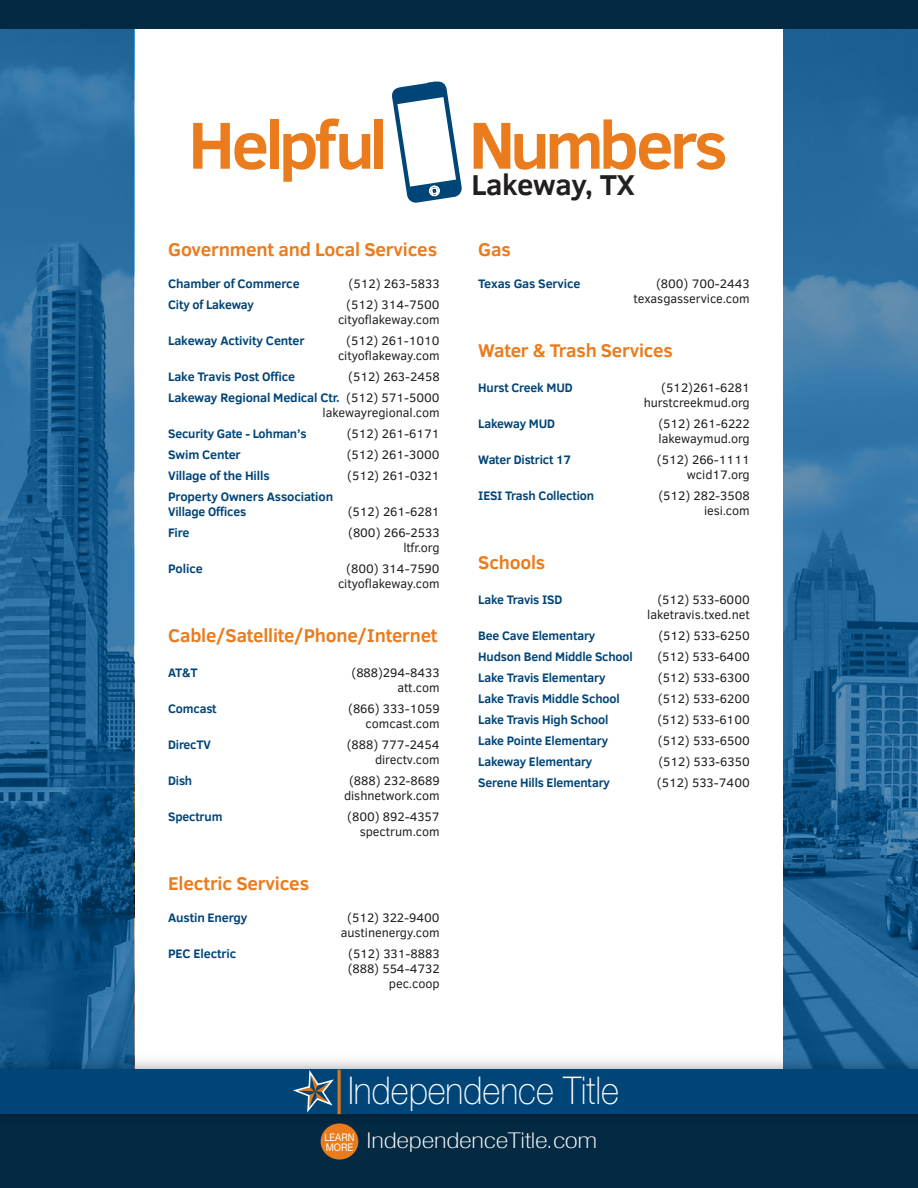
<style>
.page{position:relative;width:918px;height:1188px;background:#fff}
.page>*{position:absolute;margin:0;border:0;box-sizing:border-box;transform-origin:0 0}
.t1{font:700 67.65px "Clear Sans";letter-spacing:-.06em;color:#ea7c1d}
.t2{font:100 38.4px "Helvetica Neue";color:#fff;scale:.9 1}
.t3{font:700 29.4px "Clear Sans";letter-spacing:-.01em;color:#231f20}
.t4{font:100 condensed 21.75px "Helvetica Neue";letter-spacing:-.005em;color:#fff;scale:1.4 1}
.t5{font:700 18.9px "Clear Sans";letter-spacing:-.01em;color:#ea7c1d}
.t6{font:12.6px/15px "Clear Sans";letter-spacing:-.005em;color:#231f20;text-align:right}
.t7{font:700 12.6px/15px "Clear Sans";letter-spacing:-.015em;color:#004578}
.t8{font:10.5px "Helvetica Neue";color:#fff;scale:.9 1}
.s1{font-weight:700;color:#004578}
</style>
<div class="page">
<svg style="left:392px;top:81px;width:70px;height:122px"></svg>
<div style="left:0;top:1114px;width:918px;height:74px;background:#042943"></div>
<svg style="left:0;top:28px;width:134px;height:1021px;background:#1f6294"></svg>
<svg style="left:783px;top:28px;width:135px;height:1021px;background:#296b9c"></svg>
<div style="left:0;top:0;width:918px;height:28px;background:#042943"></div>
<div style="left:321px;top:1123px;width:37px;height:37px;background:#ea7c1d;border-radius:50%"></div>
<img style="left:0;top:1049px;width:918px;height:84px">
<div style="left:0;top:1070px;width:918px;height:44px;background:#004578"></div>
<svg style="left:288px;top:1065px;width:50px;height:47px"></svg>
<hr style="left:338px;top:1070px;width:3px;height:44px;background:#dc751b">
<p class="t1" style="left:188px;top:96px;width:541px">Helpful Numbers</p>
<p class="t3" style="left:472px;top:164px;width:165px">Lakeway, TX</p>
<p class="t5" style="left:168px;top:235px;width:270px">Government and Local Services</p>
<p class="t7" style="left:168px;top:276px;width:133px">Chamber of Commerce</p>
<p class="t6" style="left:349px;top:276px;width:93px">(512) 263-5833</p>
<p class="t7" style="left:168px;top:297px;width:87px">City of Lakeway</p>
<p class="t6" style="left:338px;top:297px;width:103px">(512) 314-7500 cityoflakeway.com</p>
<p class="t7" style="left:168px;top:333px;width:138px">Lakeway Activity Center</p>
<p class="t6" style="left:338px;top:333px;width:103px">(512) 261-1010 cityoflakeway.com</p>
<p class="t7" style="left:168px;top:369px;width:129px">Lake Travis Post Office</p>
<p class="t6" style="left:168px;top:366px;width:273px;line-height:21px">(512) 263-2458<br><span class="s1">Lakeway Regional Medical Ctr.</span> (512) 571-5000</p>
<p class="t6" style="left:323px;top:405px;width:119px">lakewayregional.com</p>
<p class="t7" style="left:168px;top:426px;width:140px">Security Gate - Lohman’s</p>
<p class="t6" style="left:347px;top:426px;width:94px">(512) 261-6171</p>
<p class="t7" style="left:168px;top:447px;width:74px">Swim Center</p>
<p class="t6" style="left:347px;top:447px;width:94px">(512) 261-3000</p>
<p class="t7" style="left:168px;top:468px;width:103px">Village of the Hills</p>
<p class="t6" style="left:347px;top:468px;width:94px">(512) 261-0321</p>
<p class="t7" style="left:168px;top:489px;width:167px">Property Owners Association<br>Village Offices</p>
<p class="t6" style="left:348px;top:504px;width:93px">(512) 261-6281</p>
<p class="t7" style="left:168px;top:525px;width:23px">Fire</p>
<p class="t6" style="left:348px;top:525px;width:93px">(800) 266-2533 ltfr.org</p>
<p class="t7" style="left:168px;top:561px;width:36px">Police</p>
<p class="t6" style="left:338px;top:561px;width:103px">(800) 314-7590 cityoflakeway.com</p>
<p class="t5" style="left:168px;top:621px;width:271px">Cable/Satellite/Phone/Internet</p>
<p class="t7" style="left:168px;top:664px;width:31px">AT&amp;T</p>
<p class="t6" style="left:352px;top:665px;width:90px">(888)294-8433 att.com</p>
<p class="t7" style="left:168px;top:700px;width:50px">Comcast</p>
<p class="t6" style="left:348px;top:701px;width:93px">(866) 333-1059 comcast.com</p>
<p class="t7" style="left:168px;top:736px;width:44px">DirecTV</p>
<p class="t6" style="left:347px;top:737px;width:94px">(888) 777-2454 directv.com</p>
<p class="t7" style="left:168px;top:772px;width:26px">Dish</p>
<p class="t6" style="left:344px;top:773px;width:97px;text-align:center">(888) 232-8689 dishnetwork.com</p>
<p class="t7" style="left:168px;top:808px;width:56px">Spectrum</p>
<p class="t6" style="left:347px;top:809px;width:94px">(800) 892-4357 spectrum.com</p>
<p class="t5" style="left:168px;top:869px;width:142px">Electric Services</p>
<p class="t7" style="left:168px;top:909px;width:81px">Austin Energy</p>
<p class="t6" style="left:341px;top:910px;width:100px;text-align:center">(512) 322-9400 austinenergy.com</p>
<p class="t7" style="left:168px;top:945px;width:70px">PEC Electric</p>
<p class="t6" style="left:348px;top:946px;width:93px">(512) 331-8883 (888) 554-4732 pec.coop</p>
<p class="t5" style="left:478px;top:235px;width:34px">Gas</p>
<p class="t7" style="left:478px;top:276px;width:104px">Texas Gas Service</p>
<p class="t6" style="left:634px;top:276px;width:118px">(800) 700-2443 texasgasservice.com</p>
<p class="t5" style="left:478px;top:336px;width:196px">Water &amp; Trash Services</p>
<p class="t7" style="left:478px;top:379px;width:96px">Hurst Creek MUD</p>
<p class="t6" style="left:644px;top:380px;width:108px">(512)261-6281 hurstcreekmud.org</p>
<p class="t7" style="left:478px;top:415px;width:78px">Lakeway MUD</p>
<p class="t6" style="left:658px;top:416px;width:93px;text-align:left">(512) 261-6222 lakewaymud.org</p>
<p class="t7" style="left:478px;top:451px;width:94px">Water District 17</p>
<p class="t6" style="left:657px;top:452px;width:94px">(512) 266-1111 wcid17.org</p>
<p class="t7" style="left:478px;top:487px;width:117px">IESI Trash Collection</p>
<p class="t6" style="left:658px;top:488px;width:93px">(512) 282-3508 iesi.com</p>
<p class="t5" style="left:478px;top:548px;width:69px">Schools</p>
<p class="t7" style="left:478px;top:591px;width:85px">Lake Travis ISD</p>
<p class="t6" style="left:647px;top:592px;width:104px">(512) 533-6000 laketravis.txed.net</p>
<p class="t7" style="left:478px;top:627px;width:119px">Bee Cave Elementary</p>
<p class="t6" style="left:658px;top:628px;width:93px">(512) 533-6250</p>
<p class="t7" style="left:478px;top:648px;width:156px">Hudson Bend Middle School</p>
<p class="t6" style="left:657px;top:649px;width:94px">(512) 533-6400</p>
<p class="t7" style="left:478px;top:669px;width:129px">Lake Travis Elementary</p>
<p class="t6" style="left:658px;top:670px;width:93px">(512) 533-6300</p>
<p class="t7" style="left:478px;top:690px;width:143px">Lake Travis Middle School</p>
<p class="t6" style="left:658px;top:691px;width:93px">(512) 533-6200</p>
<p class="t7" style="left:478px;top:711px;width:132px">Lake Travis High School</p>
<p class="t6" style="left:657px;top:712px;width:94px">(512) 533-6100</p>
<p class="t7" style="left:478px;top:732px;width:131px">Lake Pointe Elementary</p>
<p class="t6" style="left:658px;top:733px;width:93px">(512) 533-6500</p>
<p class="t7" style="left:478px;top:753px;width:116px">Lakeway Elementary</p>
<p class="t6" style="left:658px;top:754px;width:93px">(512) 533-6350</p>
<p class="t7" style="left:478px;top:774px;width:133px">Serene Hills Elementary</p>
<p class="t6" style="left:657px;top:775px;width:94px">(512) 533-7400</p>
<p class="t2" style="left:348px;top:1069px;width:303px">Independence Title</p>
<p class="t4" style="left:326px;top:1128px;width:196px"><sub>MORE</sub> IndependenceTitle.com</p>
<p class="t8" style="left:324px;top:1131px;width:35px">LEARN</p>
</div>
